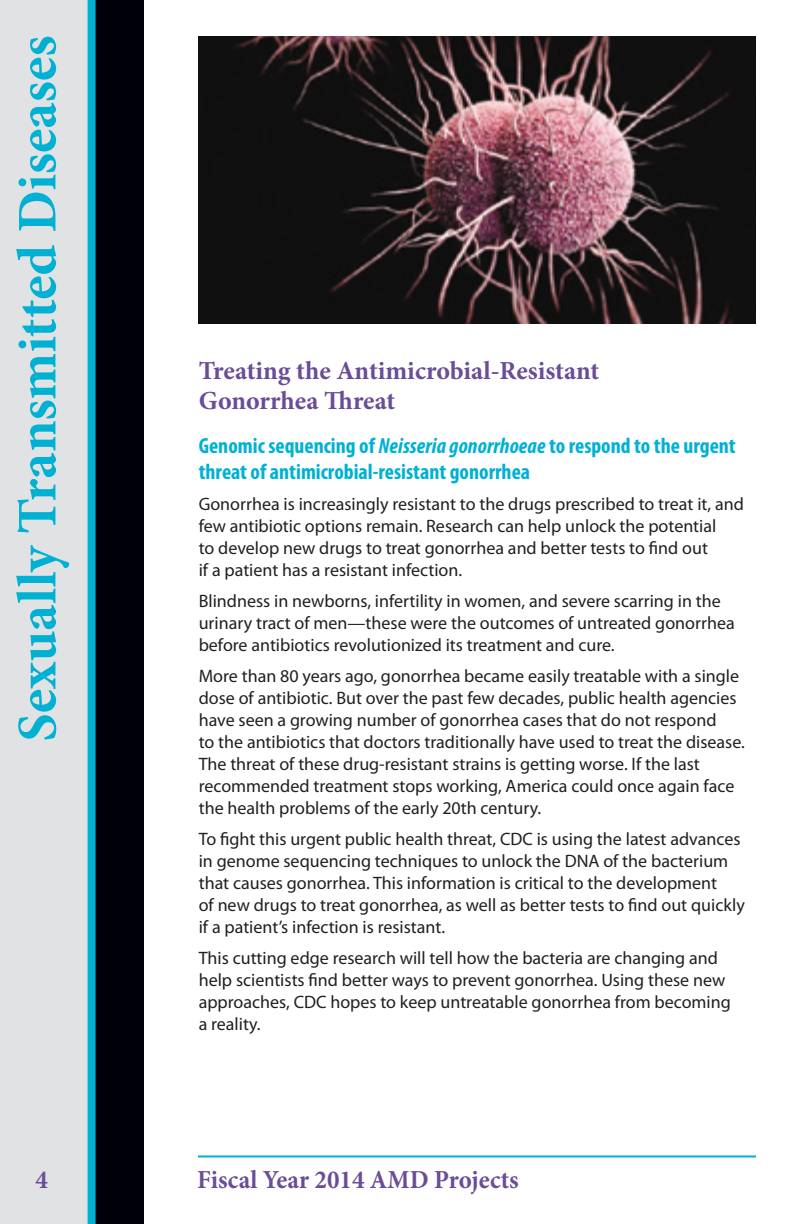
<style>
.page{position:relative;width:792px;height:1224px;background:#fff}
.page>*{position:absolute;margin:0;border:0;box-sizing:border-box;transform-origin:0 0}
.P_-_SIDEBARS{font:700 56px "Minion Pro";color:#00b1d3}
.H3_-_Header_1{font:700 26px/30px "Minion Pro";color:#6a4c97}
.H3_-_Header_1-2{font:700 26px "Minion Pro";color:#6a4c97;scale:.96 1}
.H4_-_Sub_Heads{font:700 condensed 22px/26px "Myriad Pro";color:#00b1d3}
.P_-_Body_Copy{font:18px/22px "Myriad Pro";color:#231f20}
.s1{font-style:italic}
</style>
<div class="page">
<hr style="left:198px;top:1155px;width:558px;height:2px;background:#00b1d3">
<div style="left:0;top:0;width:94px;height:1224px;background:#e1e2e4"></div>
<div style="left:89px;top:0;width:55px;height:1224px;background:#00000a"></div>
<div style="left:88px;top:0;width:8px;height:1224px;background:#00b1d3"></div>
<img style="left:198px;top:36px;width:558px;height:287px">
<p class="P_-_SIDEBARS" style="left:4px;top:742px;width:708px;rotate:-90deg">Sexually Transmitted Diseases</p>
<p class="H3_-_Header_1" style="left:199px;top:357px;width:402px">Treating the Antimicrobial-Resistant<br>Gonorrhea Threat</p>
<p class="H4_-_Sub_Heads" style="left:199px;top:433px;width:539px">Genomic sequencing of <span class="s1">Neisseria gonorrhoeae</span> to respond to the urgent threat of antimicrobial-resistant gonorrhea</p>
<p class="P_-_Body_Copy" style="left:199px;top:493px;width:547px">Gonorrhea is increasingly resistant to the drugs prescribed to treat it, and few antibiotic options remain. Research can help unlock the potential<br>to develop new drugs to treat gonorrhea and better tests to find out<br>if a patient has a resistant infection.</p>
<p class="P_-_Body_Copy" style="left:199px;top:590px;width:537px">Blindness in newborns, infertility in women, and severe scarring in the urinary tract of men—these were the outcomes of untreated gonorrhea before antibiotics revolutionized its treatment and cure.</p>
<p class="P_-_Body_Copy" style="left:199px;top:665px;width:548px">More than 80 years ago, gonorrhea became easily treatable with a single dose of antibiotic. But over the past few decades, public health agencies have seen a growing number of gonorrhea cases that do not respond<br>to the antibiotics that doctors traditionally have used to treat the disease.<br>The threat of these drug-resistant strains is getting worse. If the last recommended treatment stops working, America could once again face the health problems of the early 20th century.</p>
<p class="P_-_Body_Copy" style="left:199px;top:828px;width:548px">To fight this urgent public health threat, CDC is using the latest advances in genome sequencing techniques to unlock the DNA of the bacterium that causes gonorrhea. This information is critical to the development<br>of new drugs to treat gonorrhea, as well as better tests to find out quickly if a patient’s infection is resistant.</p>
<p class="P_-_Body_Copy" style="left:199px;top:947px;width:534px">This cutting edge research will tell how the bacteria are changing and help scientists find better ways to prevent gonorrhea. Using these new approaches, CDC hopes to keep untreatable gonorrhea from becoming a reality.</p>
<h2 class="H3_-_Header_1-2" style="left:36px;top:1164px;width:14px">4</h2>
<h2 class="H3_-_Header_1-2" style="left:197px;top:1164px;width:336px">Fiscal Year 2014 AMD Projects</h2>
</div>
